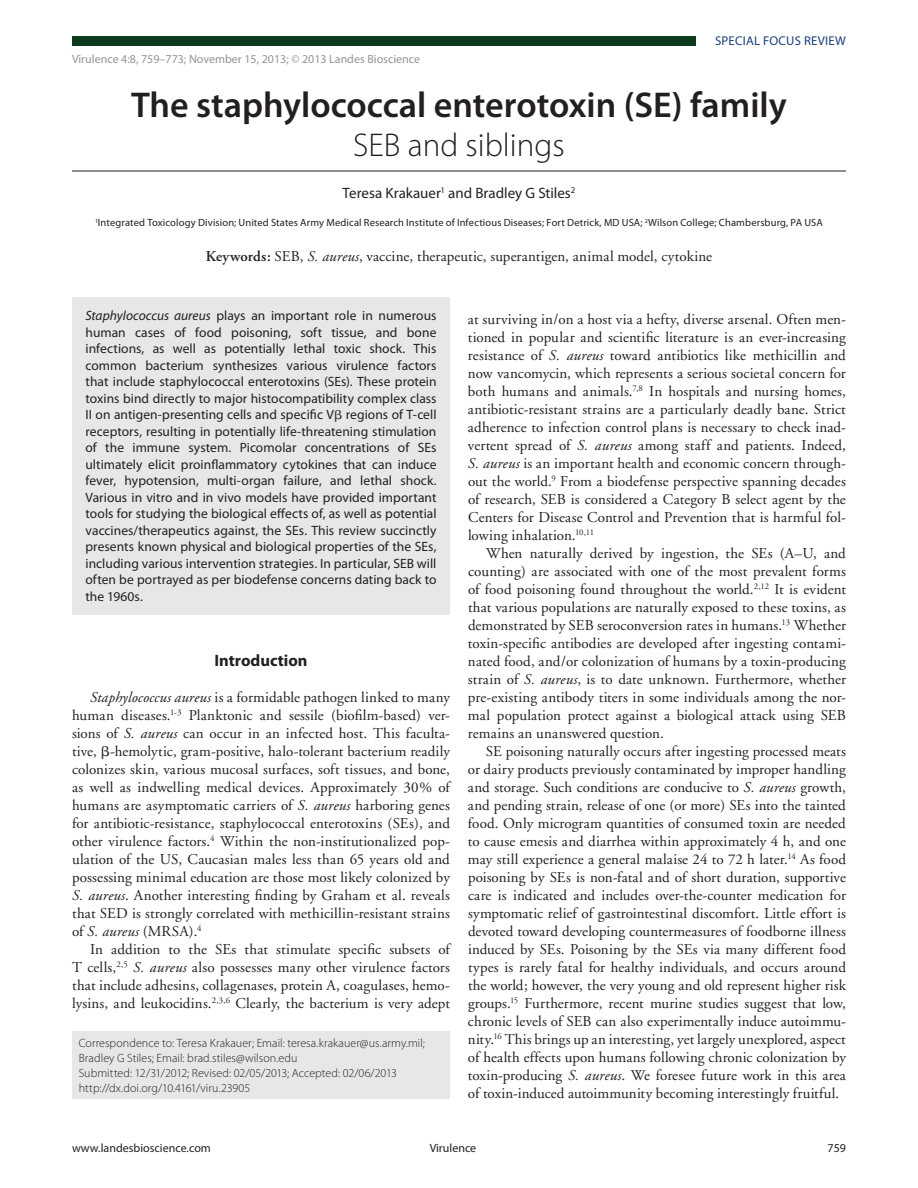
<style>
.page{position:relative;width:918px;height:1188px;background:#fff}
.page>*{position:absolute;margin:0;border:0;box-sizing:border-box;transform-origin:0 0}
.t1{font:600 36px "Myriad Pro";color:#231f20}
.t2{font:300 33px "Myriad Pro";color:#231f20}
.t3{font:700 16.5px "Myriad Pro";color:#231f20}
.t4{font:15px/18px "Adobe Garamond";letter-spacing:.01em;color:#231f20;text-align:justify}
.t5{font:15px "Myriad Pro";color:#231f20}
.t6{font:13.5px/16.5px "Myriad Pro";letter-spacing:.005em;color:#231f20;text-align:justify}
.t7{font:12.75px "Myriad Pro";letter-spacing:.02em;color:#193f7c}
.t8{font:300 12px/15px "Myriad Pro";letter-spacing:.005em;color:#231f20}
.t9{font:12px "Myriad Pro";color:#939598}
.t10{font:12px "Myriad Pro";color:#231f20}
.t11{font:10.5px "Myriad Pro";letter-spacing:.01em;color:#231f20}
.s1{font-weight:600}
.s2{font-style:italic}
.s3{font-family:"Universal Std Greekw Math Pi"}
</style>
<div class="page">
<div style="left:72px;top:36px;width:624px;height:10px;background:#0b3b1c"></div>
<div style="left:72px;top:1031px;width:378px;height:68px;background:#e6e7e9"></div>
<div style="left:72px;top:297px;width:378px;height:317px;background:#e6e7e9"></div>
<hr style="left:72px;top:171px;width:774px;height:1px;background:#231f20">
<p class="t9" style="left:72px;top:52px;width:350px">Virulence 4:8, 759–773; November 15, 2013; © 2013 Landes Bioscience</p>
<p class="t7" style="left:715px;top:33px;width:132px">Special Focus Review</p>
<h1 class="t1" style="left:131px;top:82px;width:657px">The staphylococcal enterotoxin (SE) family</h1>
<h2 class="t2" style="left:353px;top:125px;width:213px">SEB and siblings</h2>
<p class="t5" style="left:343px;top:184px;width:234px">Teresa Krakauer<sup>1</sup> and Bradley G Stiles<sup>2</sup></p>
<p class="t11" style="left:95px;top:217px;width:729px"><sup>1</sup>Integrated Toxicology Division; United States Army Medical Research Institute of Infectious Diseases; Fort Detrick, MD USA; <sup>2</sup>Wilson College; Chambersburg, PA USA</p>
<p class="t4" style="left:206px;top:247px;width:508px"><span class="s1">Keywords:</span> SEB, <span class="s2">S. aureus</span>, vaccine, therapeutic, superantigen, animal model, cytokine</p>
<p class="t6" style="left:86px;top:307px;width:353px"><span class="s2">Staphylococcus aureus</span> plays an important role in numerous human cases of food poisoning, soft tissue, and bone infections, as well as potentially lethal toxic shock. This common bacterium synthesizes various virulence factors that include staphylococcal enterotoxins (SEs). These protein toxins bind directly to major histocompatibility complex class II on antigen-presenting cells and specific V<span class="s3">β</span> regions of T-cell receptors, resulting in potentially life-threatening stimulation of the immune system. Picomolar concentrations of SEs ultimately elicit proinflammatory cytokines that can induce fever, hypotension, multi-organ failure, and lethal shock.<br>Various in vitro and in vivo models have provided important tools for studying the biological effects of, as well as potential vaccines/therapeutics against, the SEs. This review succinctly presents known physical and biological properties of the SEs, including various intervention strategies. In particular, SEB will often be portrayed as per biodefense concerns dating back to the 1960s.</p>
<p class="t3" style="left:215px;top:650px;width:95px">Introduction</p>
<p class="t4" style="left:72px;top:689px;width:380px;text-indent:18px"><span class="s2">Staphylococcus aureus</span> is a formidable pathogen linked to many human diseases.<sup>1-3</sup> Planktonic and sessile (biofilm-based) ver&shy;sions of <span class="s2">S. aureus</span> can occur in an infected host. This faculta&shy;tive, <span class="s3">β</span>-hemolytic, gram-positive, halo-tolerant bacterium readily colonizes skin, various mucosal surfaces, soft tissues, and bone, as well as indwelling medical devices. Approximately 30% of humans are asymptomatic carriers of <span class="s2">S. aureus</span> harboring genes for antibiotic-resistance, staphylococcal enterotoxins (SEs), and other virulence factors.<sup>4</sup> Within the non-institutionalized pop&shy;ulation of the US, Caucasian males less than 65 years old and possessing minimal education are those most likely colonized by <span class="s2">S. aureus</span>. Another interesting finding by Graham et al. reveals that SED is strongly correlated with methicillin-resistant strains of <span class="s2">S. aureus</span> (MRSA).<sup>4</sup></p>
<p class="t4" style="left:72px;top:941px;width:380px;text-indent:18px">In addition to the SEs that stimulate specific subsets of T cells,<sup>2,5</sup> <span class="s2">S. aureus</span> also possesses many other virulence factors that include adhesins, collagenases, protein A, coagulases, hemo&shy;lysins, and leukocidins.<sup>2,3,6</sup> Clearly, the bacterium is very adept</p>
<p class="t8" style="left:79px;top:1035px;width:348px">Correspondence to: Teresa Krakauer; Email: teresa.krakauer@us.army.mil; Bradley G Stiles; Email: brad.stiles@wilson.edu<br>Submitted: 12/31/2012; Revised: 02/05/2013; Accepted: 02/06/2013 http://dx.doi.org/10.4161/viru.23905</p>
<p class="t4" style="left:468px;top:311px;width:380px">at surviving in/on a host via a hefty, diverse arsenal. Often men&shy;tioned in popular and scientific literature is an ever-increasing resistance of <span class="s2">S. aureus</span> toward antibiotics like methicillin and now vancomycin, which represents a serious societal concern for both humans and animals.<sup>7,8</sup> In hospitals and nursing homes, antibiotic-resistant strains are a particularly deadly bane. Strict adherence to infection control plans is necessary to check inad&shy;vertent spread of <span class="s2">S. aureus</span> among staff and patients. Indeed, <span class="s2">S. aureus</span> is an important health and economic concern through&shy;out the world.<sup>9</sup> From a biodefense perspective spanning decades of research, SEB is considered a Category B select agent by the Centers for Disease Control and Prevention that is harmful fol&shy;lowing inhalation.<sup>10,11</sup></p>
<p class="t4" style="left:468px;top:545px;width:380px;text-indent:18px">When naturally derived by ingestion, the SEs (A–U, and counting) are associated with one of the most prevalent forms of food poisoning found throughout the world.<sup>2,12</sup> It is evident that various populations are naturally exposed to these toxins, as demonstrated by SEB seroconversion rates in humans.<sup>13</sup> Whether toxin-specific antibodies are developed after ingesting contami&shy;nated food, and/or colonization of humans by a toxin-producing strain of <span class="s2">S. aureus</span>, is to date unknown. Furthermore, whether pre-existing antibody titers in some individuals among the nor&shy;mal population protect against a biological attack using SEB remains an unanswered question.</p>
<p class="t4" style="left:468px;top:743px;width:380px;text-indent:18px">SE poisoning naturally occurs after ingesting processed meats or dairy products previously contaminated by improper handling and storage. Such conditions are conducive to <span class="s2">S. aureus</span> growth, and pending strain, release of one (or more) SEs into the tainted food. Only microgram quantities of consumed toxin are needed to cause emesis and diarrhea within approximately 4 h, and one may still experience a general malaise 24 to 72 h later.<sup>14</sup> As food poisoning by SEs is non-fatal and of short duration, supportive care is indicated and includes over-the-counter medication for symptomatic relief of gastrointestinal discomfort. Little effort is devoted toward developing countermeasures of foodborne illness induced by SEs. Poisoning by the SEs via many different food types is rarely fatal for healthy individuals, and occurs around the world; however, the very young and old represent higher risk groups.<sup>15</sup> Furthermore, recent murine studies suggest that low, chronic levels of SEB can also experimentally induce autoimmu&shy;nity.<sup>16</sup> This brings up an interesting, yet largely unexplored, aspect of health effects upon humans following chronic colonization by toxin-producing <span class="s2">S. aureus</span>. We foresee future work in this area of toxin-induced autoimmunity becoming interestingly fruitful.</p>
<p class="t10" style="left:72px;top:1141px;width:253px">www.landesbioscience.com V</p>
<p class="t10" style="left:436px;top:1141px;width:42px">irulence</p>
<p class="t10" style="left:828px;top:1141px;width:20px">759</p>
</div>
